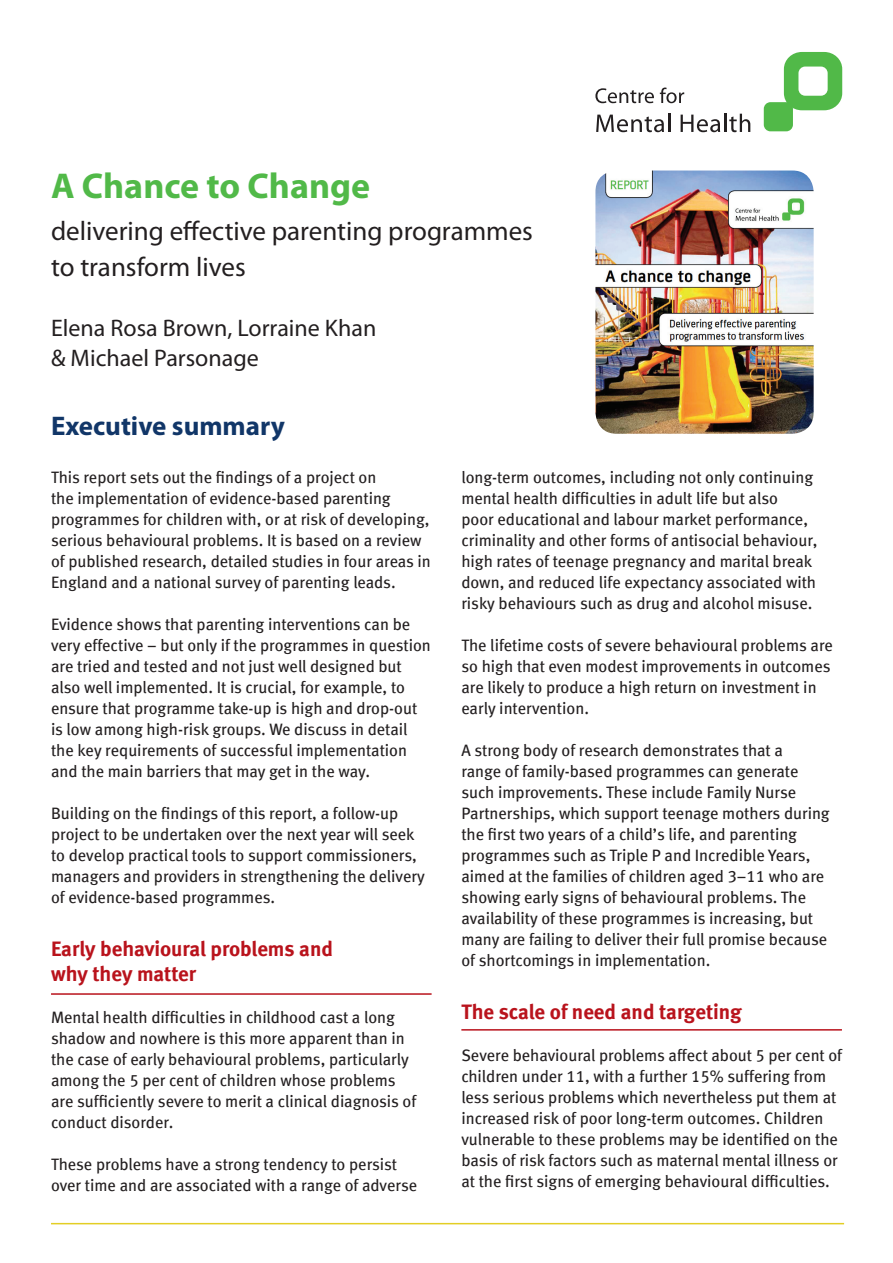
<style>
.page{position:relative;width:893px;height:1263px;background:#fff}
.page>*{position:absolute;margin:0;border:0;box-sizing:border-box;transform-origin:0 0}
.t1{font:700 36px "Myriad Pro";color:#51b948}
.t2{font:27px/36px "Myriad Pro";color:#231f20}
.t3{font:700 27px "Myriad Pro";color:#113668}
.t4{font:24px/30px "Myriad Pro";color:#231f20}
.t5{font:21px/25.5px "Meta Bold LF";color:#b9131c}
.t6{font:16.5px/21px "Meta Book LF";color:#231f20}
</style>
<div class="page">
<svg style="left:784px;top:52px;width:58px;height:58px"></svg>
<div style="left:764px;top:102px;width:29px;height:29px;background:#51b948;border-radius:7px"></div>
<svg style="left:595px;top:88px;width:59px;height:15px"></svg>
<svg style="left:660px;top:88px;width:24px;height:15px"></svg>
<svg style="left:596px;top:114px;width:74px;height:18px"></svg>
<svg style="left:681px;top:114px;width:69px;height:18px"></svg>
<hr style="left:51px;top:1223px;width:793px;height:1px;background:#e3ce24">
<img style="left:595px;top:171px;width:219px;height:263px">
<hr style="left:51px;top:993px;width:381px;height:2px;background:#b9131c">
<hr style="left:461px;top:1029px;width:381px;height:1px;background:#b9131c">
<p class="t1" style="left:51px;top:162px;width:321px">A Chance to Change</p>
<p class="t2" style="left:51px;top:212px;width:483px">delivering effective parenting programmes to transform lives</p>
<p class="t4" style="left:51px;top:312px;width:327px">Elena Rosa Brown, Lorraine Khan &amp; Michael Parsonage</p>
<p class="t3" style="left:51px;top:408px;width:235px">Executive summary</p>
<p class="t6" style="left:51px;top:467px;width:381px">This report sets out the findings of a project on<br>the implementation of evidence-based parenting programmes for children with, or at risk of developing, serious behavioural problems. It is based on a review of published research, detailed studies in four areas in England and a national survey of parenting leads.</p>
<p class="t6" style="left:51px;top:614px;width:381px">Evidence shows that parenting interventions can be very effective – but only if the programmes in question are tried and tested and not just well designed but also well implemented. It is crucial, for example, to ensure that programme take-up is high and drop-out is low among high-risk groups. We discuss in detail the key requirements of successful implementation and the main barriers that may get in the way.</p>
<p class="t6" style="left:51px;top:803px;width:375px">Building on the findings of this report, a follow-up project to be undertaken over the next year will seek to develop practical tools to support commissioners, managers and providers in strengthening the delivery of evidence-based programmes.</p>
<p class="t5" style="left:51px;top:935px;width:283px">Early behavioural problems and why they matter</p>
<p class="t6" style="left:51px;top:1007px;width:367px">Mental health difficulties in childhood cast a long shadow and nowhere is this more apparent than in the case of early behavioural problems, particularly among the 5 per cent of children whose problems are sufficiently severe to merit a clinical diagnosis of conduct disorder.</p>
<p class="t6" style="left:51px;top:1154px;width:368px">These problems have a strong tendency to persist over time and are associated with a range of adverse</p>
<p class="t6" style="left:461px;top:467px;width:357px">long-term outcomes, including not only continuing mental health difficulties in adult life but also<br>poor educational and labour market performance, criminality and other forms of antisocial behaviour, high rates of teenage pregnancy and marital break down, and reduced life expectancy associated with risky behaviours such as drug and alcohol misuse.</p>
<p class="t6" style="left:461px;top:635px;width:373px">The lifetime costs of severe behavioural problems are so high that even modest improvements in outcomes are likely to produce a high return on investment in early intervention.</p>
<p class="t6" style="left:461px;top:740px;width:370px">A strong body of research demonstrates that a<br>range of family-based programmes can generate such improvements. These include Family Nurse Partnerships, which support teenage mothers during the first two years of a child’s life, and parenting programmes such as Triple P and Incredible Years, aimed at the families of children aged 3–11 who are showing early signs of behavioural problems. The availability of these programmes is increasing, but many are failing to deliver their full promise because of shortcomings in implementation.</p>
<p class="t5" style="left:461px;top:998px;width:282px">The scale of need and targeting</p>
<p class="t6" style="left:461px;top:1044px;width:382px">Severe behavioural problems affect about 5 per cent of children under 11, with a further 15% suffering from less serious problems which nevertheless put them at increased risk of poor long-term outcomes. Children vulnerable to these problems may be identified on the basis of risk factors such as maternal mental illness or at the first signs of emerging behavioural difficulties.</p>
</div>
